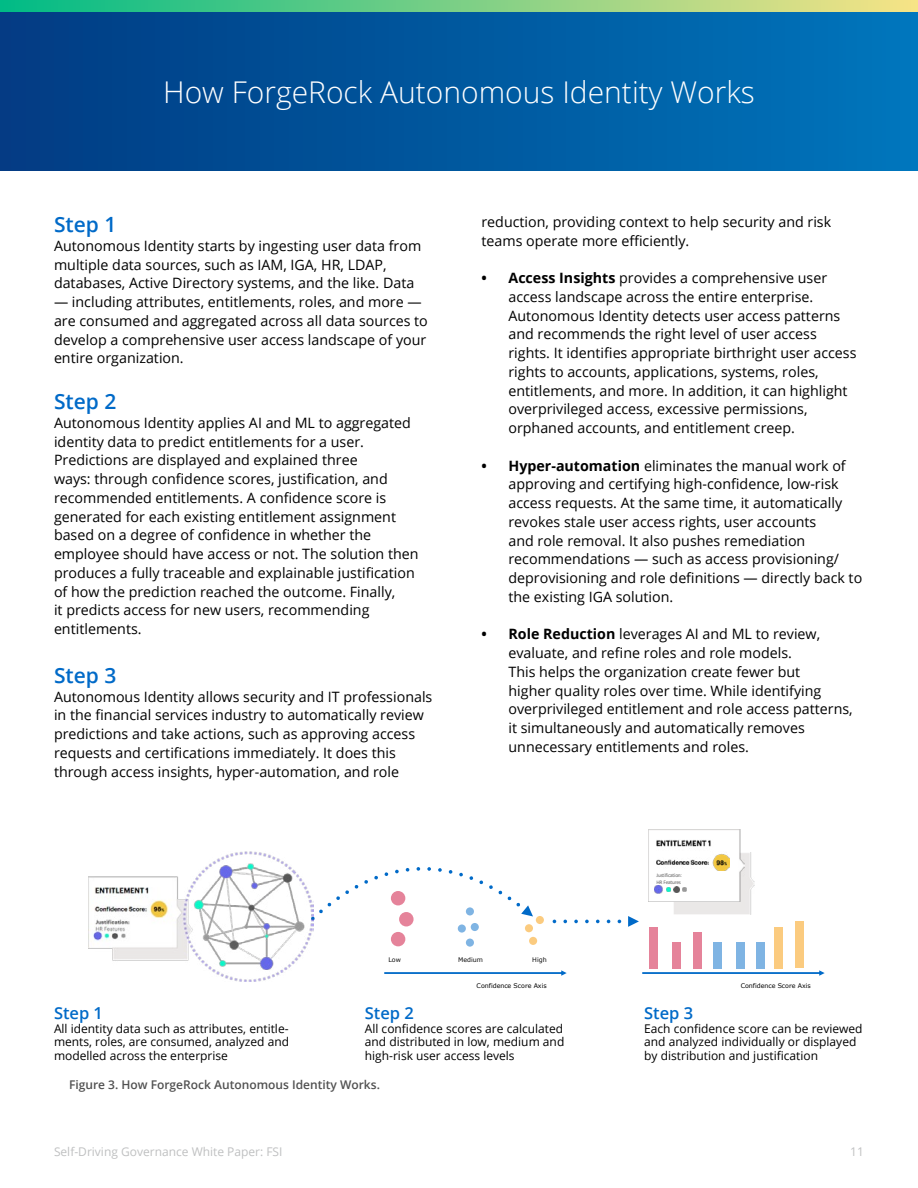
<style>
.page{position:relative;width:918px;height:1188px;background:#fff}
.page>*{position:absolute;margin:0;border:0;box-sizing:border-box;transform-origin:0 0}
.t1{font:300 30px "Open Sans";color:#fff}
.t2{font:600 21px "Open Sans";color:#006ac8}
.t3{font:600 16.5px "Open Sans";color:#006ac8}
.t4{font:14.25px/18.8px "Open Sans";color:#000}
.t5{font:12px/13.5px "Open Sans";color:#000;text-align:justify}
.t6{font:600 12px "Open Sans";color:#515151}
.t7{font:12px "Open Sans";color:#bfc0c1}
.t8{font:6.3px "Verdana";letter-spacing:-.005em;color:#000}
.t9{font:6.3px "Verdana";letter-spacing:-.005em;color:#0d0d0d}
.t10{font:5.4px/7.2px "Calibri";letter-spacing:-.035em;color:#5e5e5e}
.s1{font-weight:700}
</style>
<div class="page">
<div style="left:0;top:0;width:918px;height:171px;background:linear-gradient(to right,#013b82,#0075bb)"></div>
<svg style="left:384px;top:970px;width:183px;height:6px"></svg>
<div style="left:525px;top:924px;width:8px;height:8px;background:#fbcb7f;border-radius:50%"></div>
<div style="left:391px;top:932px;width:14px;height:14px;background:#e5839a;border-radius:50%"></div>
<div style="left:399px;top:912px;width:15px;height:14px;background:#e5839a;border-radius:50%"></div>
<div style="left:458px;top:924px;width:8px;height:9px;background:#006ac8;border-radius:50%;opacity:.5"></div>
<div style="left:466px;top:939px;width:8px;height:8px;background:#7fb4e3;border-radius:50%"></div>
<div style="left:471px;top:923px;width:8px;height:8px;background:#7fb4e3;border-radius:50%"></div>
<div style="left:529px;top:937px;width:8px;height:8px;background:#fbcb7f;border-radius:50%"></div>
<div style="left:536px;top:916px;width:8px;height:8px;background:#fbcb7f;border-radius:50%"></div>
<svg style="left:642px;top:970px;width:183px;height:6px"></svg>
<div style="left:672px;top:942px;width:8px;height:26px;background:#e5839a"></div>
<div style="left:650px;top:927px;width:8px;height:41px;background:#e5839a"></div>
<div style="left:693px;top:932px;width:8px;height:36px;background:#e5839a"></div>
<div style="left:714px;top:942px;width:8px;height:26px;background:#7fb4e3"></div>
<svg style="left:553px;top:916px;width:86px;height:11px"></svg>
<svg style="left:313px;top:867px;width:220px;height:54px"></svg>
<div style="left:775px;top:927px;width:8px;height:41px;background:#fbcb7f"></div>
<div style="left:796px;top:921px;width:8px;height:47px;background:#fbcb7f"></div>
<div style="left:736px;top:942px;width:8px;height:26px;background:#7fb4e3"></div>
<div style="left:757px;top:942px;width:8px;height:26px;background:#7fb4e3"></div>
<img style="left:674px;top:852px;width:81px;height:62px">
<img style="left:649px;top:830px;width:95px;height:72px">
<img style="left:656px;top:839px;width:73px;height:31px">
<svg style="left:655px;top:885px;width:32px;height:8px"></svg>
<img style="left:88px;top:851px;width:225px;height:131px">
<svg style="left:0;top:0;width:918px;height:12px"></svg>
<h1 class="t1" style="left:163px;top:72px;width:593px">How ForgeRock Autonomous Identity Works</h1>
<h2 class="t2" style="left:54px;top:210px;width:64px">Step 1</h2>
<p class="t4" style="left:54px;top:236px;width:369px">Autonomous Identity starts by ingesting user data from multiple data sources, such as IAM, IGA, HR, LDAP, databases, Active Directory systems, and the like. Data</p>
<p class="t4" style="left:54px;top:292px;width:375px">— including attributes, entitlements, roles, and more — are consumed and aggregated across all data sources to develop a comprehensive user access landscape of your entire organization.</p>
<h2 class="t2" style="left:54px;top:387px;width:64px">Step 2</h2>
<p class="t4" style="left:54px;top:413px;width:366px">Autonomous Identity applies AI and ML to aggregated identity data to predict entitlements for a user.<br>Predictions are displayed and explained three<br>ways: through confidence scores, justification, and recommended entitlements. A confidence score is generated for each existing entitlement assignment based on a degree of confidence in whether the employee should have access or not. The solution then produces a fully traceable and explainable justification of how the prediction reached the outcome. Finally,<br>it predicts access for new users, recommending entitlements.</p>
<h2 class="t2" style="left:54px;top:661px;width:64px">Step 3</h2>
<p class="t4" style="left:54px;top:687px;width:380px">Autonomous Identity allows security and IT professionals in the financial services industry to automatically review predictions and take actions, such as approving access requests and certifications immediately. It does this through access insights, hyper-automation, and role</p>
<p class="t4" style="left:482px;top:212px;width:351px">reduction, providing context to help security and risk teams operate more efficiently.</p>
<p class="t4" style="left:509px;top:268px;width:350px;text-indent:-27px"><span class="s1">• Access Insights</span> provides a comprehensive user access landscape across the entire enterprise.<br>Autonomous Identity detects user access patterns and recommends the right level of user access rights. It identifies appropriate birthright user access rights to accounts, applications, systems, roles, entitlements, and more. In addition, it can highlight overprivileged access, excessive permissions, orphaned accounts, and entitlement creep.</p>
<p class="t4" style="left:509px;top:456px;width:355px;text-indent:-27px"><span class="s1">• Hyper-automation</span> eliminates the manual work of approving and certifying high-confidence, low-risk access requests. At the same time, it automatically revokes stale user access rights, user accounts<br>and role removal. It also pushes remediation recommendations — such as access provisioning/ deprovisioning and role definitions — directly back to the existing IGA solution.</p>
<p class="t4" style="left:509px;top:625px;width:346px;text-indent:-27px"><span class="s1">• Role Reduction</span> leverages AI and ML to review, evaluate, and refine roles and role models.<br>This helps the organization create fewer but<br>higher quality roles over time. While identifying overprivileged entitlement and role access patterns, it simultaneously and automatically removes unnecessary entitlements and roles.</p>
<p class="t10" style="left:657px;top:872px;width:27px">Justification:<br>HR Features</p>
<p class="t3" style="left:54px;top:1002px;width:51px">Step 1</p>
<p class="t5" style="left:54px;top:1022px;width:237px">All identity data such as attributes, entitle&shy;ments, roles, are consumed, analyzed and modelled across the enterprise</p>
<p class="t9" style="left:388px;top:956px;width:14px">Low</p>
<p class="t9" style="left:458px;top:956px;width:26px">Medium</p>
<p class="t9" style="left:532px;top:956px;width:16px">High</p>
<p class="t8" style="left:477px;top:981px;width:72px">Confidence Score Axis</p>
<p class="t8" style="left:741px;top:981px;width:72px">Confidence Score Axis</p>
<p class="t3" style="left:365px;top:1002px;width:51px">Step 2</p>
<p class="t5" style="left:365px;top:1022px;width:201px">All confidence scores are calculated and distributed in low, medium and high-risk user access levels</p>
<p class="t3" style="left:644px;top:1002px;width:51px">Step 3</p>
<p class="t5" style="left:644px;top:1022px;width:220px;text-align:left">Each confidence score can be reviewed and analyzed individually or displayed by distribution and justification</p>
<p class="t6" style="left:69px;top:1077px;width:312px">Figure 3. How ForgeRock Autonomous Identity Works.</p>
<p class="t7" style="left:54px;top:1143px;width:230px">Self-Driving Governance White Paper: FSI</p>
<p class="t7" style="left:850px;top:1143px;width:15px">11</p>
</div>
